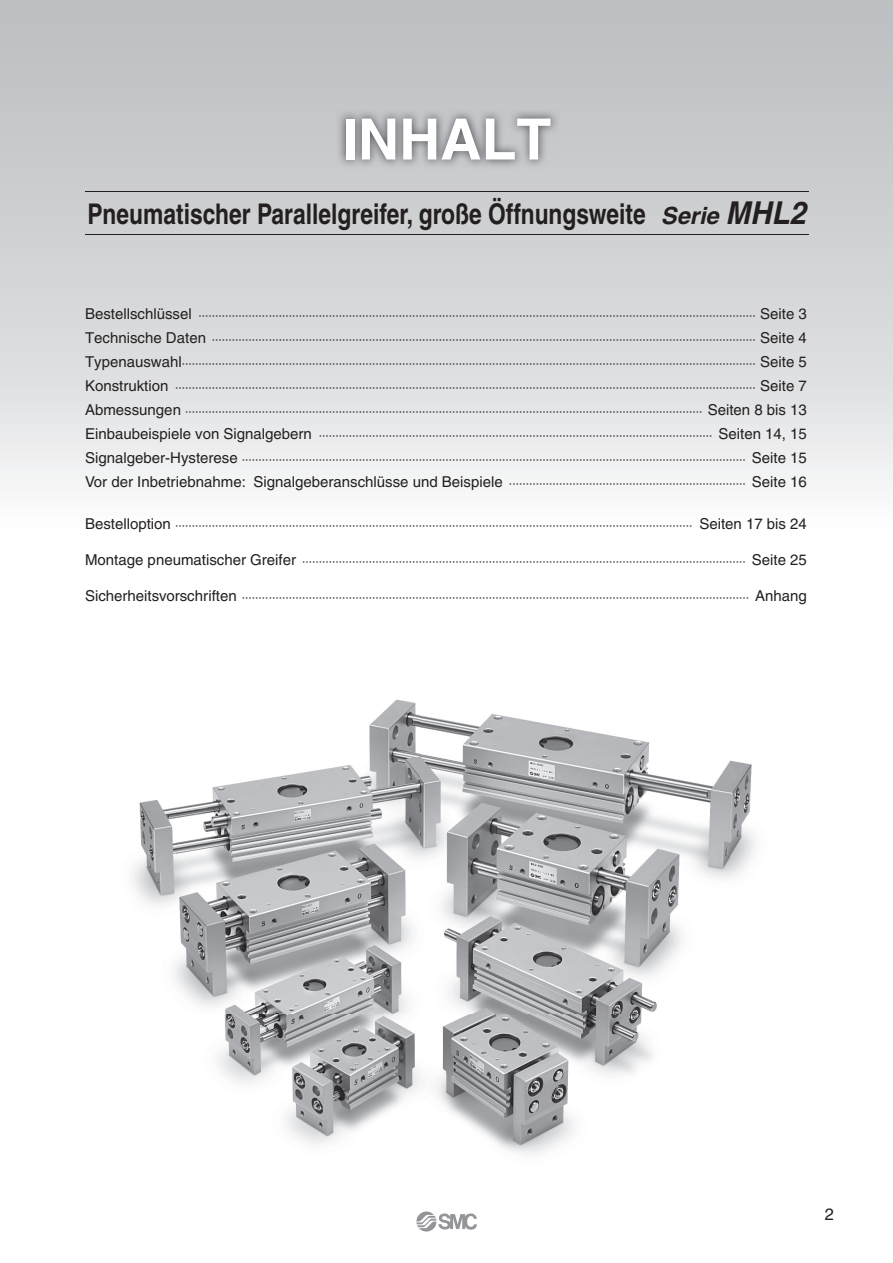
<style>
.page{position:relative;width:893px;height:1263px;background:#fff}
.page>*{position:absolute;margin:0;border:0;box-sizing:border-box;transform-origin:0 0}
.t1{font:700 57px "Helvetica";color:#fff}
.t2{font:700 28.5px "Helvetica";color:#231f20;scale:.8 1}
.t3{font:16.5px "Helvetica";color:#231f20}
.t4{font:12px/24px "Helvetica";color:#231f20;text-align:justify}
.s1{font-style:italic;font-size:23.7px}
.s2{font-style:italic;font-size:31.5px}
.s3{font-size:15px}
</style>
<div class="page">
<svg style="left:0;top:0;width:892px;height:484px;background:#d3d4d6"></svg>
<img style="left:133px;top:699px;width:623px;height:455px">
<hr style="left:85px;top:191px;width:723px;height:1px;background:#231f20">
<hr style="left:85px;top:234px;width:723px;height:1px;background:#231f20">
<svg style="left:416px;top:1212px;width:61px;height:20px"></svg>
<img style="left:336px;top:109px;width:223px;height:60px">
<h1 class="t1" style="left:342px;top:119px;width:210px">INHALT</h1>
<h2 class="t2" style="left:87px;top:204px;width:899px">Pneumatischer Parallelgreifer, große Öffnungsweite <span class="s1">Serie</span> <span class="s2">MHL2</span></h2>
<p class="t4" style="left:85px;top:304px;width:723px"><span class="s3">Bestellschlüssel</span> ······································································································································································· <span class="s3">Seite 3<br>Technische Daten</span> ··································································································································································· <span class="s3">Seite 4<br>Typenauswahl</span>············································································································································································ <span class="s3">Seite 5<br>Konstruktion</span> ·············································································································································································· <span class="s3">Seite 7<br>Abmessungen</span> ··························································································································································· <span class="s3">Seiten 8 bis 13<br>Einbaubeispiele von Signalgebern</span> ······················································································································ <span class="s3">Seiten 14, 15<br>Signalgeber-Hysterese</span> ······················································································································································· <span class="s3">Seite 15<br>Vor der Inbetriebnahme: Signalgeberanschlüsse und Beispiele</span> ······································································· <span class="s3">Seite 16</span></p>
<p class="t4" style="left:85px;top:514px;width:723px"><span class="s3">Bestelloption</span> ··························································································································································· <span class="s3">Seiten 17 bis 24</span></p>
<p class="t4" style="left:85px;top:550px;width:723px"><span class="s3">Montage pneumatischer Greifer</span> ····································································································································· <span class="s3">Seite 25</span></p>
<p class="t4" style="left:85px;top:586px;width:723px"><span class="s3">Sicherheitsvorschriften</span> ························································································································································ <span class="s3">Anhang</span></p>
<h3 class="t3" style="left:824px;top:1209px;width:11px">2</h3>
</div>
